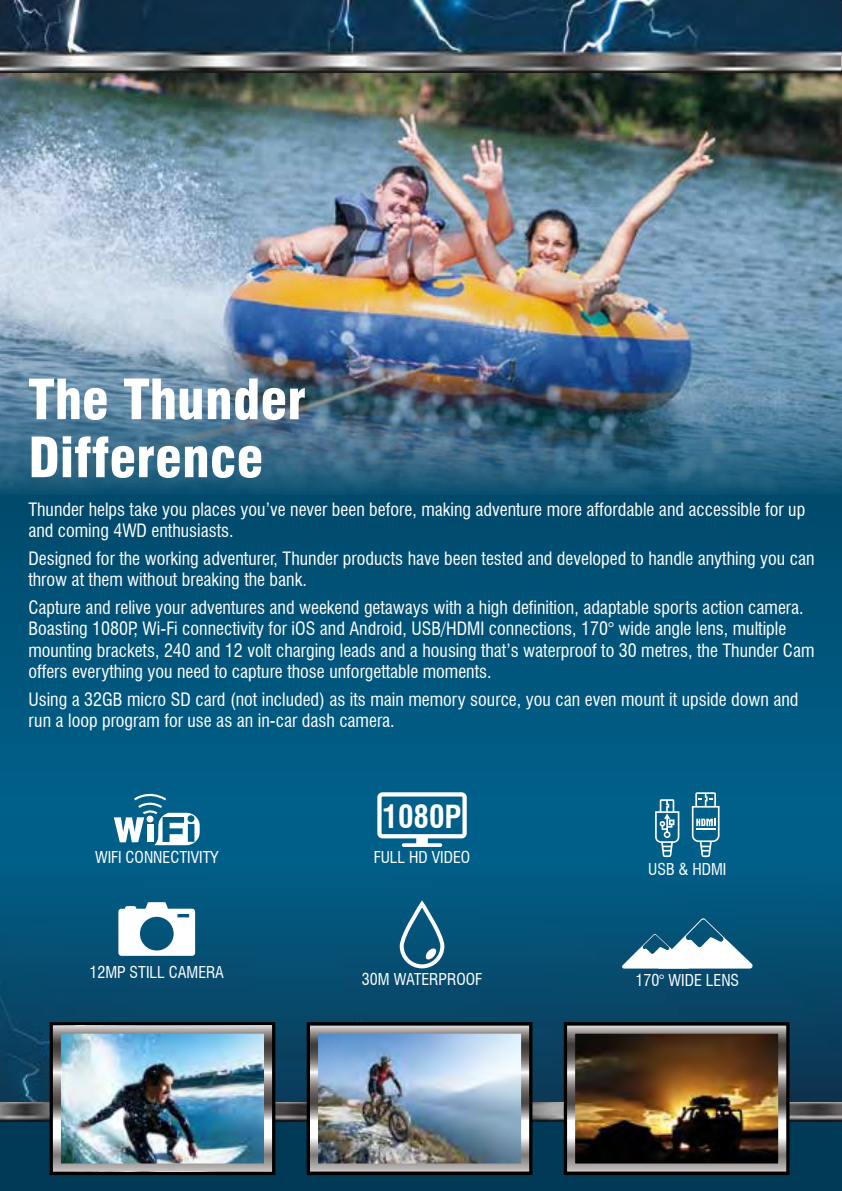
<style>
.page{position:relative;width:842px;height:1191px;background:#fff}
.page>*{position:absolute;margin:0;border:0;box-sizing:border-box;transform-origin:0 0}
.t1{font:900 condensed 54px/58px "Swiss 721 BT";color:#fff}
.t2{font:700 condensed 31px "Swiss 721 BT";color:#fff}
.t3{font:condensed 18px/21.6px "Swiss 721 BT";color:#fff}
.t4{font:condensed 16px "Swiss 721 BT";color:#fff}
</style>
<div class="page">
<svg style="left:0;top:495px;width:842px;height:315px;background:#00547a"></svg>
<img style="left:0;top:72px;width:842px;height:423px">
<img style="left:0;top:810px;width:842px;height:313px">
<div style="left:664px;top:0;width:178px;height:80px;background:#000;opacity:.8"></div>
<img style="left:0;top:0;width:841px;height:72px">
<div style="left:0;top:1123px;width:842px;height:68px;background:#003a57"></div>
<img style="left:0;top:1102px;width:842px;height:19px">
<hr style="left:841px;top:0;width:1px;height:72px;background:#000;opacity:.8">
<div style="left:50px;top:1022px;width:225px;height:153px;border:16px solid #000"></div>
<img style="left:62px;top:1034px;width:201px;height:128px">
<div style="left:53px;top:1025px;width:219px;height:146px;border:8px solid #fff"></div>
<div style="left:307px;top:1022px;width:225px;height:153px;border:16px solid #000"></div>
<img style="left:319px;top:1034px;width:201px;height:128px">
<div style="left:310px;top:1025px;width:219px;height:146px;border:8px solid #fff"></div>
<div style="left:564px;top:1022px;width:225px;height:153px;border:16px solid #000"></div>
<img style="left:576px;top:1034px;width:201px;height:128px">
<div style="left:567px;top:1025px;width:219px;height:146px;border:8px solid #fff"></div>
<svg style="left:114px;top:789px;width:86px;height:56px"></svg>
<svg style="left:118px;top:902px;width:77px;height:53px"></svg>
<div style="left:400px;top:902px;width:44px;height:66px;border:4px solid #fff;border-radius:20px"></div>
<svg style="left:425px;top:947px;width:12px;height:13px"></svg>
<svg style="left:377px;top:792px;width:90px;height:55px"></svg>
<svg style="left:655px;top:792px;width:64px;height:65px;background:#3a83a4"></svg>
<hr style="left:696px;top:827px;width:20px;height:2px;background:#fff">
<svg style="left:621px;top:918px;width:132px;height:50px"></svg>
<h1 class="t1" style="left:28px;top:370px;width:279px">The Thunder<br>Difference</h1>
<p class="t3" style="left:28px;top:498px;width:778px">Thunder helps take you places you’ve never been before, making adventure more affordable and accessible for up and coming 4WD enthusiasts.</p>
<p class="t3" style="left:28px;top:547px;width:788px">Designed for the working adventurer, Thunder products have been tested and developed to handle anything you can throw at them without breaking the bank.</p>
<p class="t3" style="left:28px;top:596px;width:788px">Capture and relive your adventures and weekend getaways with a high definition, adaptable sports action camera.<br>Boasting 1080P, Wi-Fi connectivity for iOS and Android, USB/HDMI connections, 170° wide angle lens, multiple mounting brackets, 240 and 12 volt charging leads and a housing that’s waterproof to 30 metres, the Thunder Cam offers everything you need to capture those unforgettable moments.</p>
<p class="t3" style="left:28px;top:688px;width:772px">Using a 32GB micro SD card (not included) as its main memory source, you can even mount it upside down and run a loop program for use as an in-car dash camera.</p>
<p class="t4" style="left:95px;top:847px;width:125px">WIFI CONNECTIVITY</p>
<p class="t4" style="left:89px;top:962px;width:136px">12MP STILL CAMERA</p>
<h2 class="t2" style="left:382px;top:798px;width:81px">1080P</h2>
<p class="t4" style="left:374px;top:847px;width:98px">FULL HD VIDEO</p>
<p class="t4" style="left:362px;top:969px;width:122px">30M WATERPROOF</p>
<p class="t4" style="left:648px;top:859px;width:80px">USB &amp; HDMI</p>
<p class="t4" style="left:635px;top:970px;width:105px">170° WIDE LENS</p>
</div>
